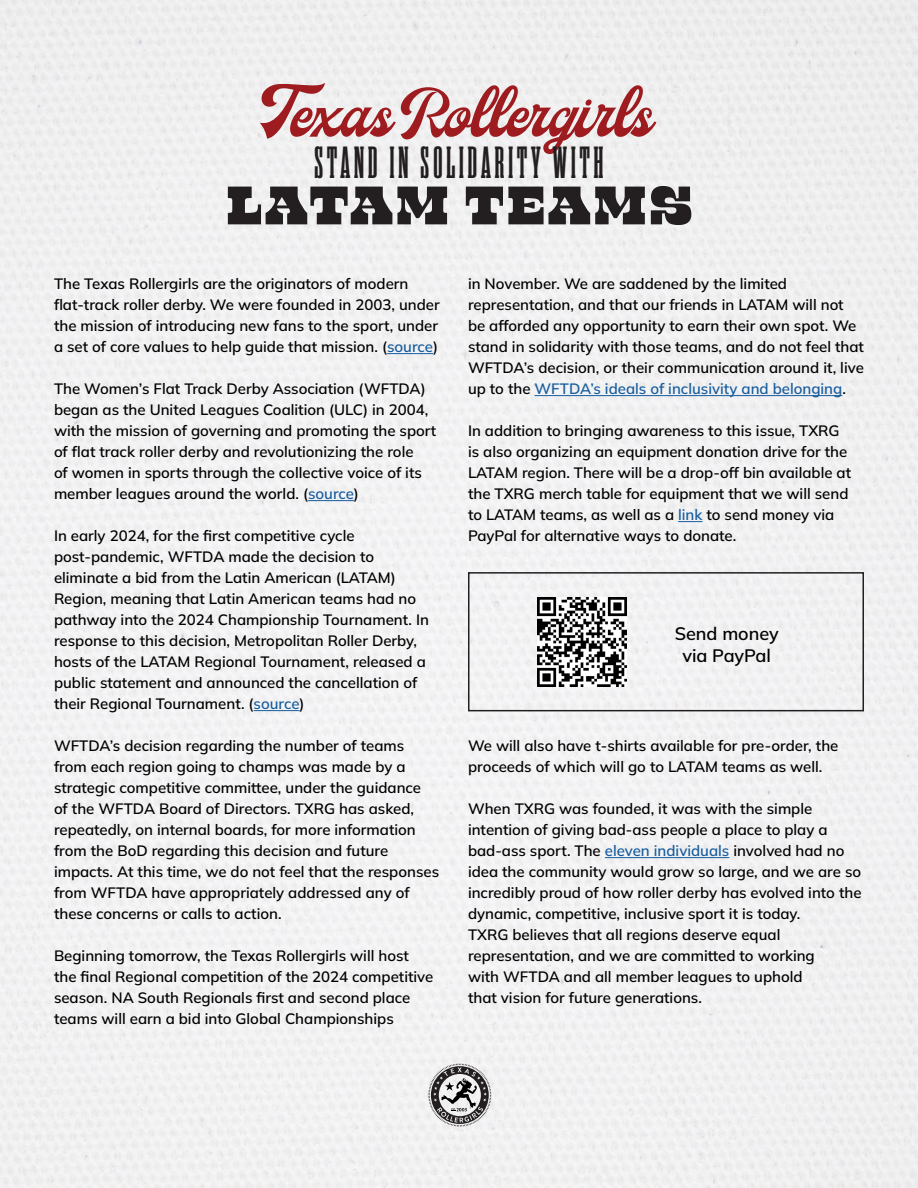
<style>
.page{position:relative;width:918px;height:1188px;background:#f1f1f2}
.page>*{position:absolute;margin:0;border:0;box-sizing:border-box;transform-origin:0 0}
.t1{font:69px "Milestone Free Version Script";letter-spacing:.005em;color:#9e1c1f}
.t2{font:60px "Beastly 12 Point";letter-spacing:.03em;color:#231f20}
.t3{font:700 45px "Rama Slab C";letter-spacing:.09em;color:#231f20}
.t4{font:600 18px "Mulish";color:#000}
.t5{font:600 15px/21px "Mulish";color:#000}
.s1{color:#175d9e}
</style>
<div class="page">
<svg style="left:428px;top:1064px;width:63px;height:62px"></svg>
<hr style="left:387px;top:353px;width:46px;height:1px;background:#175d9e">
<hr style="left:308px;top:500px;width:46px;height:1px;background:#175d9e">
<hr style="left:254px;top:710px;width:46px;height:1px;background:#175d9e">
<hr style="left:535px;top:395px;width:307px;height:1px;background:#175d9e">
<svg style="left:678px;top:521px;width:25px;height:1px"></svg>
<hr style="left:605px;top:857px;width:124px;height:1px;background:#175d9e">
<img style="left:537px;top:597px;width:89px;height:89px">
<div style="left:468px;top:572px;width:396px;height:139px;border:2px solid #231f20"></div>
<p class="t1" style="left:265px;top:79px;width:390px">Texas Rollergirls</p>
<p class="t3" style="left:315px;top:142px;width:290px">STAND IN SOLIDARITY WITH</p>
<p class="t2" style="left:225px;top:163px;width:469px">LATAM TEAMS</p>
<p class="t5" style="left:54px;top:273px;width:356px">The Texas Rollergirls are the originators of modern</p>
<p class="t5" style="left:54px;top:294px;width:387px;text-align:justify">flat-track roller derby. We were founded in 2003, under the mission of introducing new fans to the sport, under a set of core values to help guide that mission. (<span class="s1">source</span>)</p>
<p class="t5" style="left:54px;top:378px;width:384px">The Women’s Flat Track Derby Association (WFTDA) began as the United Leagues Coalition (ULC) in 2004, with the mission of governing and promoting the sport of flat track roller derby and revolutionizing the role<br>of women in sports through the collective voice of its member leagues around the world. (<span class="s1">source</span>)</p>
<p class="t5" style="left:54px;top:525px;width:302px">In early 2024, for the first competitive cycle</p>
<p class="t5" style="left:54px;top:546px;width:377px">post-pandemic, WFTDA made the decision to eliminate a bid from the Latin American (LATAM)<br>Region, meaning that Latin American teams had no pathway into the 2024 Championship Tournament. In response to this decision, Metropolitan Roller Derby, hosts of the LATAM Regional Tournament, released a public statement and announced the cancellation of their Regional Tournament. (<span class="s1">source</span>)</p>
<p class="t5" style="left:54px;top:735px;width:387px">WFTDA’s decision regarding the number of teams from each region going to champs was made by a strategic competitive committee, under the guidance<br>of the WFTDA Board of Directors. TXRG has asked, repeatedly, on internal boards, for more information from the BoD regarding this decision and future impacts. At this time, we do not feel that the responses from WFTDA have appropriately addressed any of these concerns or calls to action.</p>
<p class="t5" style="left:54px;top:945px;width:381px">Beginning tomorrow, the Texas Rollergirls will host the final Regional competition of the 2024 competitive season. NA South Regionals first and second place teams will earn a bid into Global Championships</p>
<p class="t5" style="left:468px;top:273px;width:398px">in November. We are saddened by the limited representation, and that our friends in LATAM will not be afforded any opportunity to earn their own spot. We stand in solidarity with those teams, and do not feel that WFTDA’s decision, or their communication around it, live up to the <span class="s1">WFTDA’s ideals of inclusivity and belonging</span>.</p>
<p class="t5" style="left:468px;top:420px;width:385px">In addition to bringing awareness to this issue, TXRG is also organizing an equipment donation drive for the LATAM region. There will be a drop-off bin available at the TXRG merch table for equipment that we will send to LATAM teams, as well as a <span class="s1">link</span> to send money via PayPal for alternative ways to donate.</p>
<p class="t4" style="left:675px;top:621px;width:106px">Send money</p>
<p class="t4" style="left:682px;top:643px;width:90px">via PayPal</p>
<p class="t5" style="left:468px;top:735px;width:372px">We will also have t-shirts available for pre-order, the proceeds of which will go to LATAM teams as well.</p>
<p class="t5" style="left:468px;top:798px;width:395px">When TXRG was founded, it was with the simple intention of giving bad-ass people a place to play a bad-ass sport. The <span class="s1">eleven individuals</span> involved had no idea the community would grow so large, and we are so incredibly proud of how roller derby has evolved into the dynamic, competitive, inclusive sport it is today.</p>
<p class="t5" style="left:468px;top:924px;width:348px">TXRG believes that all regions deserve equal representation, and we are committed to working</p>
<p class="t5" style="left:468px;top:966px;width:336px">with WFTDA and all member leagues to uphold</p>
<p class="t5" style="left:468px;top:987px;width:235px">that vision for future generations.</p>
</div>
